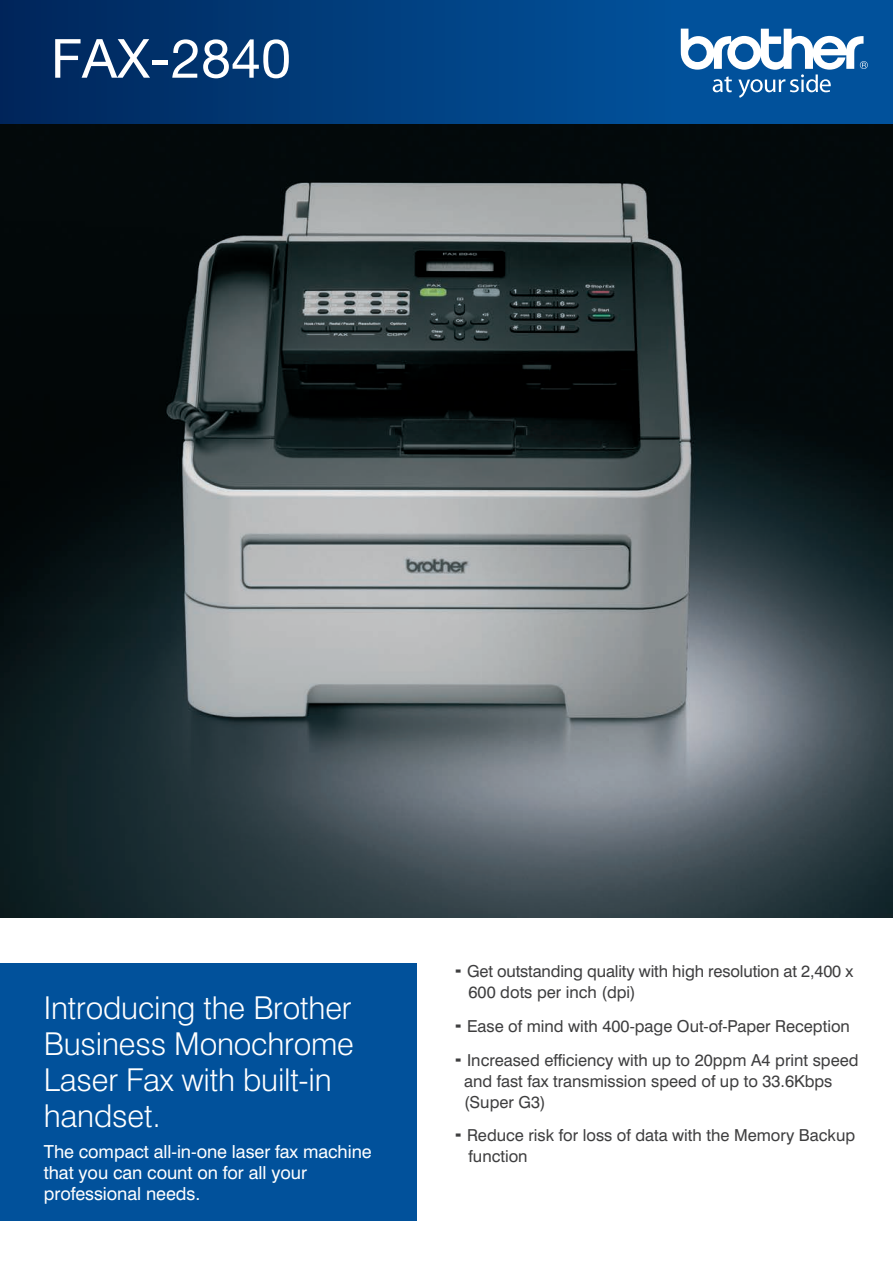
<style>
.page{position:relative;width:893px;height:1263px;background:#fff}
.page>*{position:absolute;margin:0;border:0;box-sizing:border-box;transform-origin:0 0}
.t1{font:54px "Helvetica Neue LT Std";color:#fff}
.t2{font:300 31.5px/36px "Swiss 721 BT";letter-spacing:-.005em;color:#fff}
.t3{font:18px/21px "Swiss 721 BT";letter-spacing:-.005em;color:#fff}
.t4{font:16.5px/21px "Swiss 721 BT";color:#3e3e3f}
</style>
<div class="page">
<div style="left:0;top:963px;width:417px;height:257px;background:#01519b"></div>
<img style="left:0;top:123px;width:893px;height:794px">
<div style="left:0;top:0;width:681px;height:123px;background:linear-gradient(to right,#00265a,#01529c)"></div>
<div style="left:681px;top:0;width:212px;height:123px;background:#01519b"></div>
<svg style="left:681px;top:29px;width:187px;height:69px"></svg>
<p class="t1" style="left:51px;top:26px;width:242px">FAX-2840</p>
<p class="t2" style="left:44px;top:989px;width:312px">Introducing the Brother<br>Business Monochrome<br>Laser Fax with built-in handset.</p>
<p class="t3" style="left:44px;top:1141px;width:329px">The compact all-in-one laser fax machine that you can count on for all your professional needs.</p>
<p class="t4" style="left:467px;top:960px;width:388px">Get outstanding quality with high resolution at 2,400 x<br>600 dots per inch (dpi)</p>
<p class="t4" style="left:467px;top:1015px;width:384px">Ease of mind with 400-page Out-of-Paper Reception</p>
<p class="t4" style="left:464px;top:1049px;width:396px">Increased efficiency with up to 20ppm A4 print speed and fast fax transmission speed of up to 33.6Kbps (Super G3)</p>
<p class="t4" style="left:467px;top:1125px;width:390px">Reduce risk for loss of data with the Memory Backup function</p>
</div>
